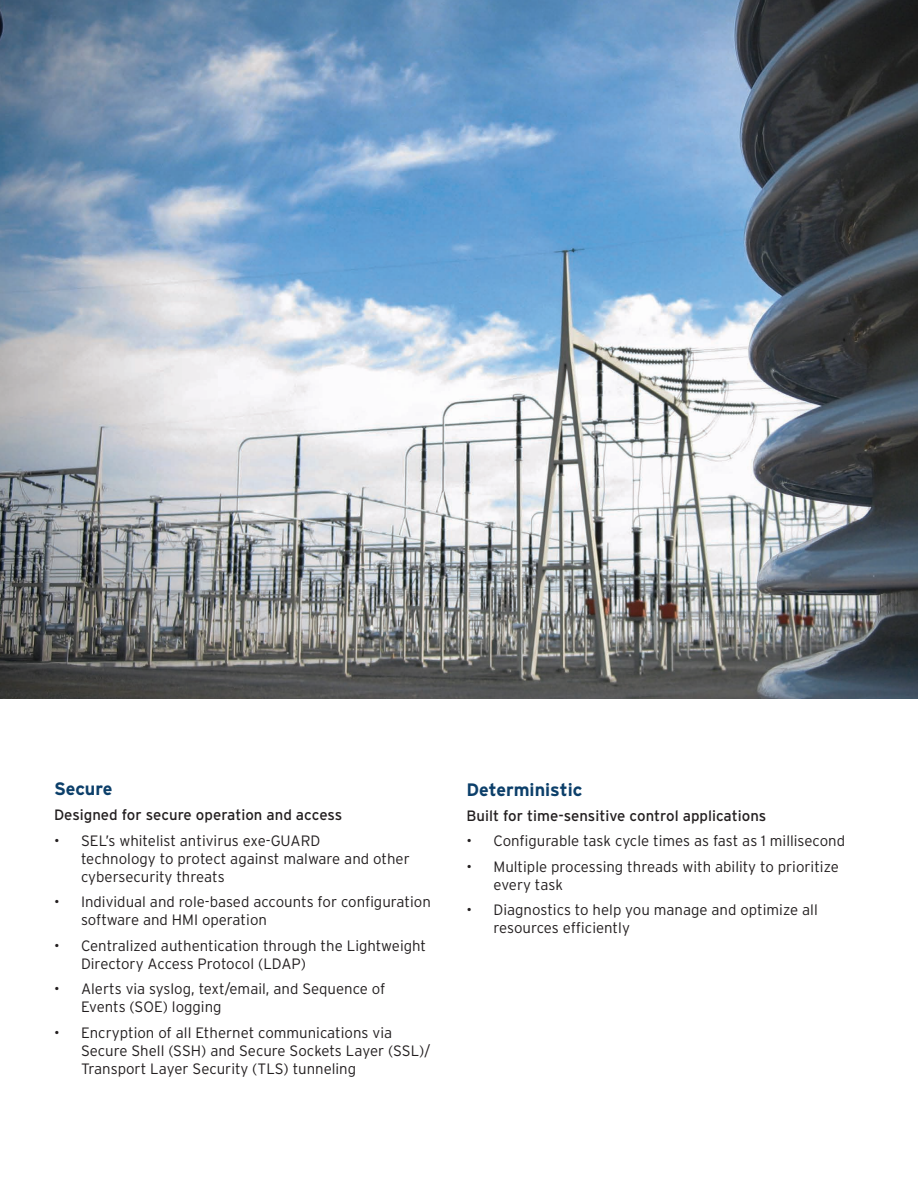
<style>
.page{position:relative;width:918px;height:1188px;background:#fff}
.page>*{position:absolute;margin:0;border:0;box-sizing:border-box;transform-origin:0 0}
.t1{font:700 18px "Interstate Poly";color:#0c3f6a}
.t2{font:300 15px/18px "Interstate Poly";color:#231f20}
.t3{font:15px "Interstate Poly";color:#231f20}
</style>
<div class="page">
<img style="left:0;top:0;width:918px;height:699px">
<p class="t1" style="left:54px;top:775px;width:60px">Secure</p>
<p class="t3" style="left:54px;top:804px;width:290px">Designed for secure operation and access</p>
<p class="t2" style="left:81px;top:831px;width:330px;text-indent:-27px">• SEL’s whitelist antivirus exe-GUARD<br>technology to protect against malware and other cybersecurity threats</p>
<p class="t2" style="left:81px;top:892px;width:351px;text-indent:-27px">• Individual and role-based accounts for configuration software and HMI operation</p>
<p class="t2" style="left:81px;top:936px;width:347px;text-indent:-27px">• Centralized authentication through the Lightweight<br>Directory Access Protocol (LDAP)</p>
<p class="t2" style="left:81px;top:979px;width:306px;text-indent:-27px">• Alerts via syslog, text/email, and Sequence of<br>Events (SOE) logging</p>
<p class="t2" style="left:81px;top:1023px;width:351px;text-indent:-27px">• Encryption of all Ethernet communications via<br>Secure Shell (SSH) and Secure Sockets Layer (SSL)/<br>Transport Layer Security (TLS) tunneling</p>
<p class="t1" style="left:467px;top:777px;width:117px">Deterministic</p>
<p class="t3" style="left:467px;top:805px;width:301px">Built for time-sensitive control applications</p>
<p class="t2" style="left:467px;top:831px;width:380px">• Configurable task cycle times as fast as 1 millisecond</p>
<p class="t2" style="left:494px;top:857px;width:347px;text-indent:-27px">• Multiple processing threads with ability to prioritize every task</p>
<p class="t2" style="left:494px;top:900px;width:326px;text-indent:-27px">• Diagnostics to help you manage and optimize all resources efficiently</p>
</div>
